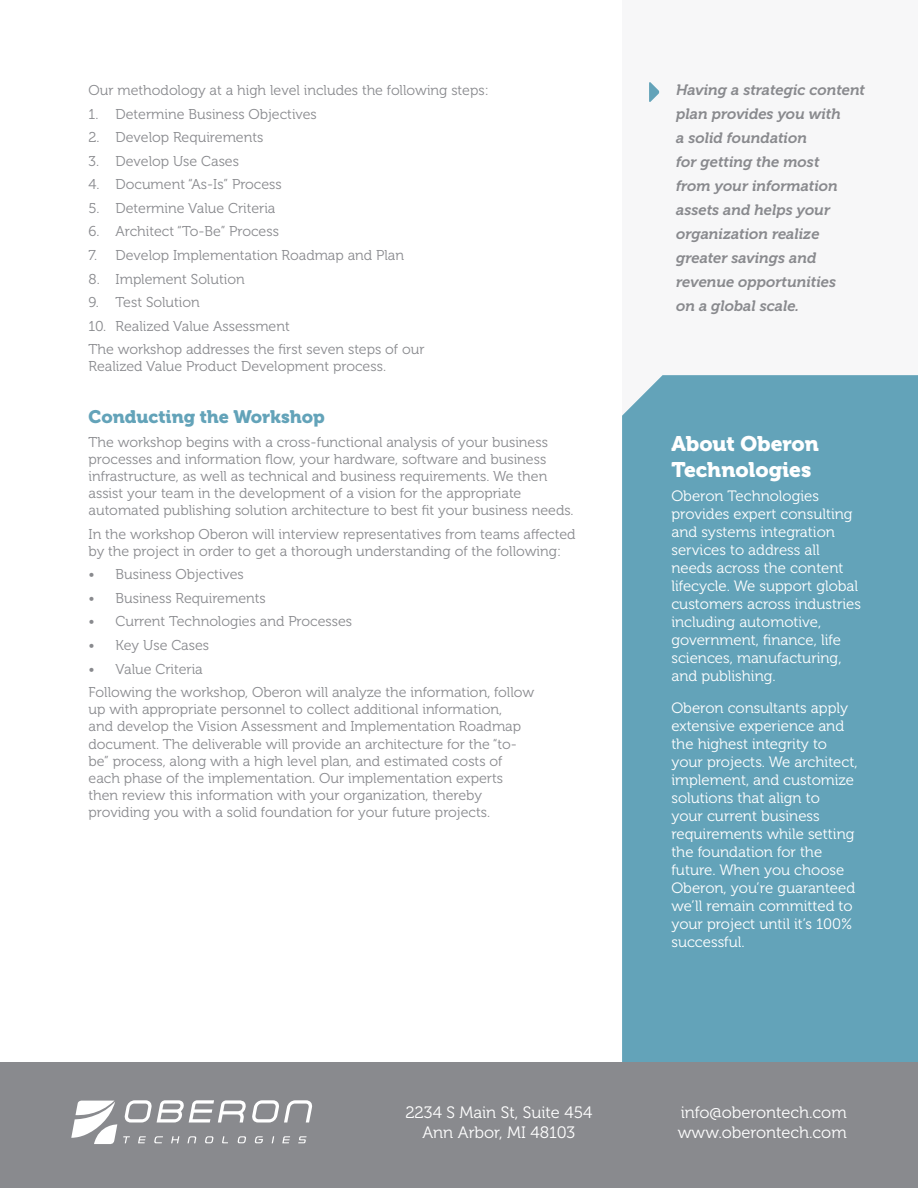
<style>
.page{position:relative;width:918px;height:1188px;background:#fff}
.page>*{position:absolute;margin:0;border:0;box-sizing:border-box;transform-origin:0 0}
.About_Us__Header{font:21px/25.2px "Museo 900";color:#fff}
.SubHead{font:18px "Museo 900";color:#63a3b9}
.Contact_Information{font:16.5px "Museo 300";color:#fff}
.About_Us__BodyText{font:15px/18px "Museo 300";color:#fff}
.SidebarText{font:italic 15px/24px "Museo 700";color:#898a8e}
.BodyText{font:14.25px/17.1px "Museo 300";color:#898a8e}
</style>
<div class="page">
<div style="left:622px;top:0;width:296px;height:1188px;background:#f7f7f8"></div>
<div style="left:622px;top:375px;width:296px;height:688px;background:#63a3b9"></div>
<div style="left:0;top:1063px;width:918px;height:125px;background:#898a8e"></div>
<svg style="left:124px;top:1100px;width:122px;height:23px"></svg>
<svg style="left:252px;top:1100px;width:60px;height:23px"></svg>
<svg style="left:123px;top:1136px;width:7px;height:7px"></svg>
<svg style="left:138px;top:1136px;width:8px;height:7px"></svg>
<svg style="left:154px;top:1136px;width:9px;height:7px"></svg>
<svg style="left:171px;top:1136px;width:8px;height:7px"></svg>
<svg style="left:187px;top:1136px;width:9px;height:7px"></svg>
<svg style="left:205px;top:1136px;width:9px;height:7px"></svg>
<svg style="left:238px;top:1136px;width:8px;height:7px"></svg>
<svg style="left:255px;top:1136px;width:8px;height:7px"></svg>
<svg style="left:272px;top:1136px;width:2px;height:7px"></svg>
<svg style="left:282px;top:1136px;width:8px;height:7px"></svg>
<svg style="left:298px;top:1136px;width:9px;height:7px"></svg>
<svg style="left:71px;top:1101px;width:46px;height:43px"></svg>
<svg style="left:649px;top:82px;width:10px;height:20px"></svg>
<p class="BodyText" style="left:89px;top:82px;width:402px">Our methodology at a high level includes the following steps:</p>
<p class="BodyText" style="left:89px;top:105px;width:230px">1. Determine Business Objectives</p>
<p class="BodyText" style="left:89px;top:129px;width:176px">2. Develop Requirements</p>
<p class="BodyText" style="left:89px;top:153px;width:152px">3. Develop Use Cases</p>
<p class="BodyText" style="left:89px;top:176px;width:195px">4. Document “As-Is” Process</p>
<p class="BodyText" style="left:89px;top:200px;width:188px">5. Determine Value Criteria</p>
<p class="BodyText" style="left:89px;top:223px;width:192px">6. Architect “To-Be” Process</p>
<p class="BodyText" style="left:89px;top:247px;width:317px">7. Develop Implementation Roadmap and Plan</p>
<p class="BodyText" style="left:89px;top:270px;width:158px">8. Implement Solution</p>
<p class="BodyText" style="left:89px;top:294px;width:113px">9. Test Solution</p>
<p class="BodyText" style="left:89px;top:318px;width:203px">10. Realized Value Assessment</p>
<p class="BodyText" style="left:89px;top:341px;width:338px">The workshop addresses the first seven steps of our<br>Realized Value Product Development process.</p>
<p class="SubHead" style="left:89px;top:407px;width:238px">Conducting the Workshop</p>
<p class="BodyText" style="left:89px;top:433px;width:487px">The workshop begins with a cross-functional analysis of your business processes and information flow, your hardware, software and business infrastructure, as well as technical and business requirements. We then assist your team in the development of a vision for the appropriate automated publishing solution architecture to best fit your business needs.</p>
<p class="BodyText" style="left:89px;top:525px;width:489px">In the workshop Oberon will interview representatives from teams affected by the project in order to get a thorough understanding of the following:</p>
<p class="BodyText" style="left:89px;top:566px;width:157px">• Business Objectives</p>
<p class="BodyText" style="left:89px;top:590px;width:179px">• Business Requirements</p>
<p class="BodyText" style="left:89px;top:613px;width:265px">• Current Technologies and Processes</p>
<p class="BodyText" style="left:89px;top:637px;width:122px">• Key Use Cases</p>
<p class="BodyText" style="left:89px;top:660px;width:116px">• Value Criteria</p>
<p class="BodyText" style="left:89px;top:684px;width:447px">Following the workshop, Oberon will analyze the information, follow up with appropriate personnel to collect additional information,<br>and develop the Vision Assessment and Implementation Roadmap document. The deliverable will provide an architecture for the “to&shy;be” process, along with a high level plan, and estimated costs of each phase of the implementation. Our implementation experts then review this information with your organization, thereby providing you with a solid foundation for your future projects.</p>
<p class="Contact_Information" style="left:405px;top:1104px;width:189px">2234 S Main St, Suite 454</p>
<p class="Contact_Information" style="left:422px;top:1124px;width:154px">Ann Arbor, MI 48103</p>
<p class="SidebarText" style="left:676px;top:78px;width:190px">Having a strategic content plan provides you with<br>a solid foundation<br>for getting the most<br>from your information assets and helps your organization realize greater savings and revenue opportunities<br>on a global scale.</p>
<p class="About_Us__Header" style="left:671px;top:432px;width:149px">About Oberon<br>Technologies</p>
<p class="About_Us__BodyText" style="left:671px;top:487px;width:191px">Oberon Technologies provides expert consulting and systems integration services to address all needs across the content lifecycle. We support global customers across industries including automotive, government, finance, life sciences, manufacturing, and publishing.</p>
<p class="About_Us__BodyText" style="left:671px;top:699px;width:188px">Oberon consultants apply extensive experience and the highest integrity to your projects. We architect, implement, and customize solutions that align to<br>your current business requirements while setting the foundation for the future. When you choose<br>Oberon, you’re guaranteed we’ll remain committed to your project until it’s 100% successful.</p>
<p class="Contact_Information" style="left:681px;top:1104px;width:168px">info@oberontech.com</p>
<p class="Contact_Information" style="left:678px;top:1124px;width:170px">www.oberontech.com</p>
</div>
